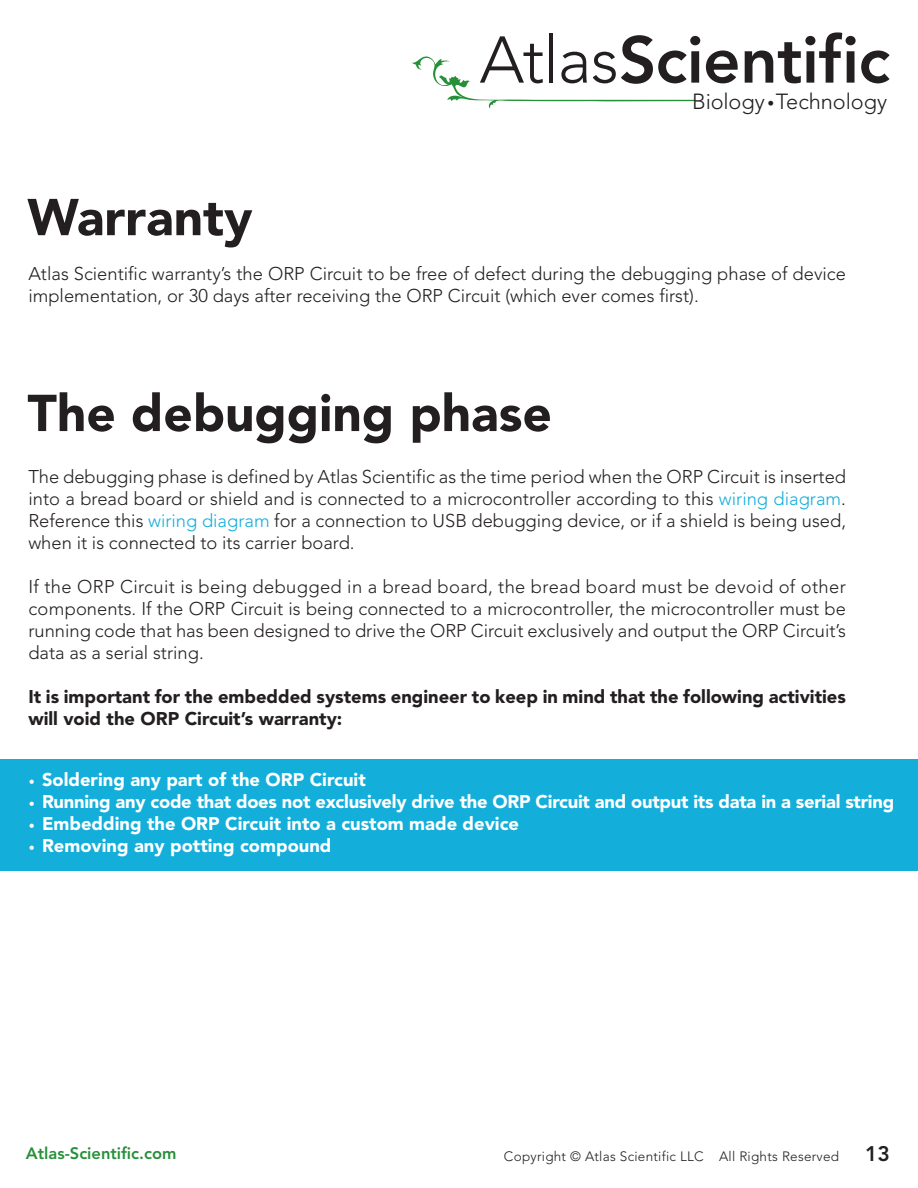
<style>
.page{position:relative;width:918px;height:1188px;background:#fff}
.page>*{position:absolute;margin:0;border:0;box-sizing:border-box;transform-origin:0 0}
.t1{font:800 65.4px "Avenir";letter-spacing:-.01em;color:#231f20}
.t2{font:900 51.3px "Avenir";color:#231f20}
.t3{font:300 21.75px "Avenir";letter-spacing:-.005em;color:#231f20}
.t4{font:300 18.3px/22px "Avenir";color:#231f20;text-align:justify}
.t5{font:900 18.3px "Avenir";color:#fff}
.t6{font:900 18.3px/22px "Avenir";color:#231f20}
.t7{font:800 16.5px "Avenir";color:#269039}
.t8{font:300 13.5px "Avenir";letter-spacing:.02em;color:#231f20}
.s1{font-weight:300}
.s2{font-size:13.65px}
.s3{color:#13aeda}
.s4{font-size:12px}
.s5{font-weight:800;font-size:21px}
</style>
<div class="page">
<div style="left:0;top:759px;width:918px;height:112px;background:#13aeda"></div>
<svg style="left:412px;top:56px;width:283px;height:53px"></svg>
<h2 class="t2" style="left:27px;top:186px;width:227px">Warranty</h2>
<h1 class="t1" style="left:480px;top:21px;width:412px"><span class="s1">Atlas</span>Scientific</h1>
<p class="t3" style="left:692px;top:88px;width:196px">Biology <span class="s2">•</span>Technology</p>
<p class="t4" style="left:28px;top:263px;width:819px">Atlas Scientific warranty’s the ORP Circuit to be free of defect during the debugging phase of device implementation, or 30 days after receiving the ORP Circuit (which ever comes first).</p>
<h2 class="t2" style="left:27px;top:382px;width:526px">The debugging phase</h2>
<p class="t4" style="left:28px;top:466px;width:819px">The debugging phase is defined by Atlas Scientific as the time period when the ORP Circuit is inserted into a bread board or shield and is connected to a microcontroller according to this <span class="s3">wiring diagram</span>.<br>Reference this <span class="s3">wiring diagram</span> for a connection to USB debugging device, or if a shield is being used, when it is connected to its carrier board.</p>
<p class="t4" style="left:28px;top:576px;width:819px">If the ORP Circuit is being debugged in a bread board, the bread board must be devoid of other components. If the ORP Circuit is being connected to a microcontroller, the microcontroller must be running code that has been designed to drive the ORP Circuit exclusively and output the ORP Circuit’s data as a serial string.</p>
<p class="t6" style="left:28px;top:686px;width:819px">It is important for the embedded systems engineer to keep in mind that the following activities will void the ORP Circuit’s warranty:</p>
<p class="t5" style="left:29px;top:769px;width:338px"><span class="s4">•</span> Soldering any part of the ORP Circuit</p>
<p class="t5" style="left:29px;top:791px;width:867px"><span class="s4">•</span> Running any code that does not exclusively drive the ORP Circuit and output its data in a serial string</p>
<p class="t5" style="left:29px;top:813px;width:492px"><span class="s4">•</span> Embedding the ORP Circuit into a custom made device</p>
<p class="t5" style="left:29px;top:835px;width:304px"><span class="s4">•</span> Removing any potting compound</p>
<p class="t7" style="left:26px;top:1144px;width:152px">Atlas-Scientific.com</p>
<p class="t8" style="left:504px;top:1148px;width:387px">Copyright © Atlas Scientific LLC All Rights Reserved <span class="s5">13</span></p>
</div>
